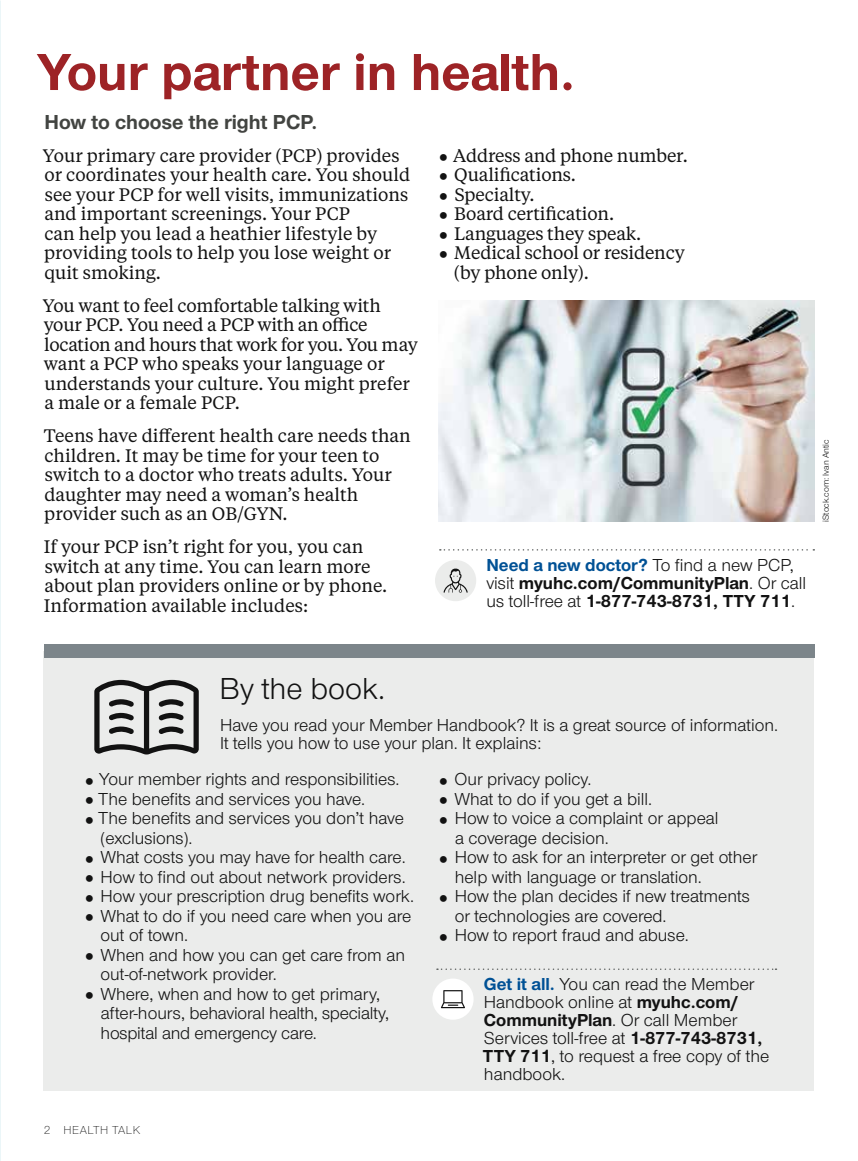
<style>
.page{position:relative;width:858px;height:1161px;background:#fff}
.page>*{position:absolute;margin:0;border:0;box-sizing:border-box;transform-origin:0 0}
.t1{font:700 54px "UHC Sans";color:#9d2326}
.t2{font:31.5px "UHC Sans";color:#121212}
.t3{font:700 21px "UHC Sans";color:#424441}
.t4{font:18px/19.5px "UHC Sans";color:#121212}
.t5{font:18px/19.5px "UHC Serif Text";color:#121212}
.t6{font:700 18px/18px "UHC Sans";color:#121212}
.t7{font:300 12px "UHC Sans";letter-spacing:.04em;color:#121212}
.t8{font:9px "UHC Sans";color:#121212}
.s1{color:#005195}
.s2{font-weight:400}
.s3{font-weight:700;color:#005195}
.s4{font-weight:700}
</style>
<div class="page">
<div style="left:44px;top:651px;width:769px;height:440px;background:#ebeceb"></div>
<div style="left:44px;top:644px;width:769px;height:14px;background:#7c858a"></div>
<img style="left:438px;top:301px;width:375px;height:221px">
<svg style="left:439px;top:549px;width:375px;height:2px"></svg>
<div style="left:435px;top:560px;width:41px;height:41px;background:#ebeceb;border-radius:50%"></div>
<svg style="left:443px;top:569px;width:24px;height:24px"></svg>
<svg style="left:437px;top:968px;width:339px;height:2px"></svg>
<div style="left:432px;top:979px;width:41px;height:41px;background:#fff;border-radius:50%"></div>
<svg style="left:441px;top:990px;width:24px;height:18px"></svg>
<svg style="left:94px;top:680px;width:105px;height:75px"></svg>
<h1 class="t1" style="left:38px;top:36px;width:538px">Your partner in health.</h1>
<p class="t3" style="left:44px;top:108px;width:274px">How to choose the right PCP.</p>
<p class="t5" style="left:43px;top:145px;width:369px">Your primary care provider (PCP) provides or coordinates your health care. You should see your PCP for well visits, immunizations and important screenings. Your PCP<br>can help you lead a heathier lifestyle by providing tools to help you lose weight or quit smoking.</p>
<p class="t5" style="left:43px;top:295px;width:376px">You want to feel comfortable talking with your PCP. You need a PCP with an office location and hours that work for you. You may want a PCP who speaks your language or understands your culture. You might prefer a male or a female PCP.</p>
<p class="t5" style="left:44px;top:425px;width:368px">Teens have different health care needs than children. It may be time for your teen to switch to a doctor who treats adults. Your daughter may need a woman’s health provider such as an OB/GYN.</p>
<p class="t5" style="left:44px;top:536px;width:345px">If your PCP isn’t right for you, you can switch at any time. You can learn more about plan providers online or by phone.<br>Information available includes:</p>
<p class="t5" style="left:453px;top:145px;width:236px">Address and phone number.<br>Qualifications.<br>Specialty.<br>Board certification.<br>Languages they speak.<br>Medical school or residency (by phone only).</p>
<p class="t6" style="left:486px;top:555px;width:321px"><span class="s1">Need a new doctor?</span> <span class="s2">To find a new PCP, visit</span> myuhc.com/CommunityPlan<span class="s2">. Or call us toll-free at</span> 1-877-743-8731, TTY 711<span class="s2">.</span></p>
<p class="t8" style="left:819px;top:522px;width:84px;rotate:-90deg">iStock.com: Ivan Antic</p>
<h2 class="t2" style="left:219px;top:669px;width:167px">By the book.</h2>
<p class="t4" style="left:220px;top:715px;width:559px;line-height:18px">Have you read your Member Handbook? It is a great source of information.<br>It tells you how to use your plan. It explains:</p>
<p class="t4" style="left:98px;top:769px;width:317px">Your member rights and responsibilities.<br>The benefits and services you have.<br>The benefits and services you don’t have (exclusions).<br>What costs you may have for health care.<br>How to find out about network providers.<br>How your prescription drug benefits work.<br>What to do if you need care when you are out of town.<br>When and how you can get care from an out-of-network provider.<br>Where, when and how to get primary, after-hours, behavioral health, specialty, hospital and emergency care.</p>
<p class="t4" style="left:454px;top:769px;width:304px">Our privacy policy.<br>What to do if you get a bill.<br>How to voice a complaint or appeal<br>a coverage decision.<br>How to ask for an interpreter or get other help with language or translation.<br>How the plan decides if new treatments or technologies are covered.<br>How to report fraud and abuse.</p>
<p class="t4" style="left:482px;top:975px;width:288px;line-height:18px"><span class="s3">Get it all.</span> You can read the Member<br>Handbook online at <span class="s4">myuhc.com/<br>CommunityPlan</span>. Or call Member<br>Services toll-free at <span class="s4">1-877-743-8731,<br>TTY 711</span>, to request a free copy of the handbook.</p>
<p class="t7" style="left:44px;top:1122px;width:98px">2 HEALTH TALK</p>
</div>
